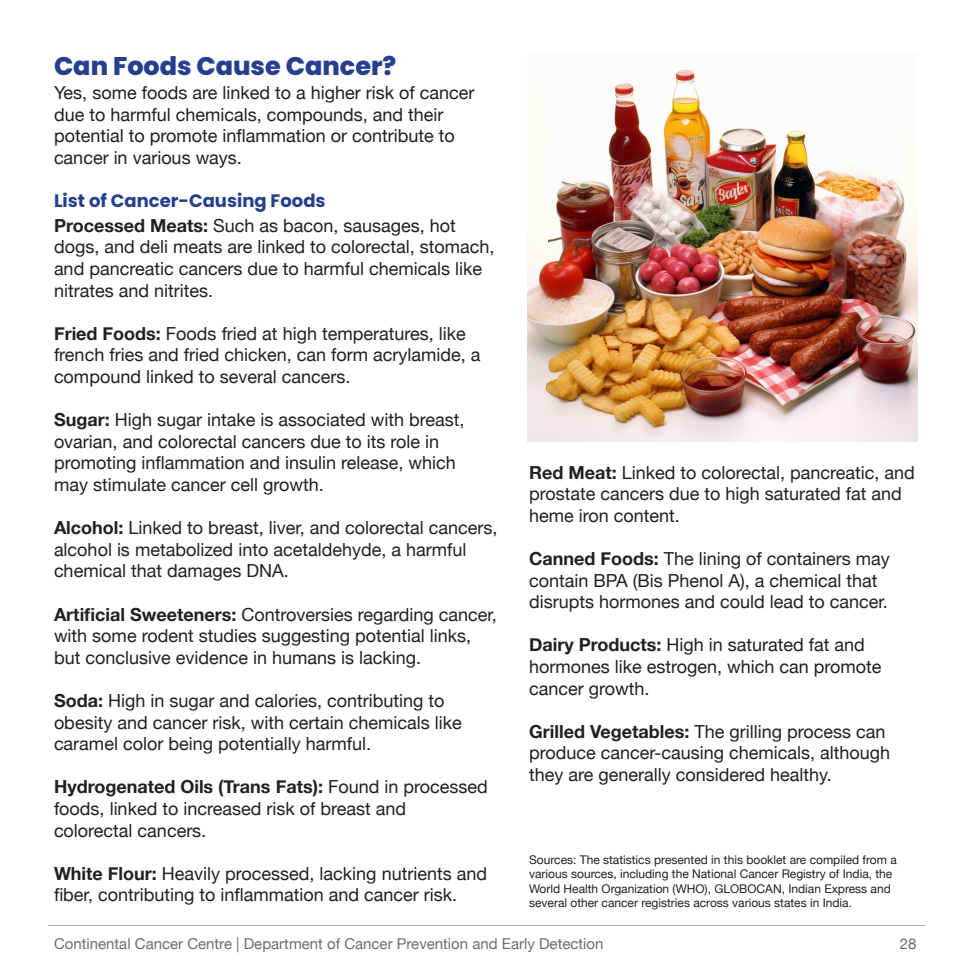
<style>
.page{position:relative;width:972px;height:972px;background:#fff}
.page>*{position:absolute;margin:0;border:0;box-sizing:border-box;transform-origin:0 0}
.H0{font:800 25.5px "Poppins";color:#253f8e}
.Body{font:18px/21.6px "Helvetica Neue";color:#231f20}
.t1{font:700 18px "Poppins";color:#253f8e}
.t2{font:15px "Helvetica Neue";color:#6c6d70}
.t3{font:12px/14.4px "Helvetica Neue";color:#231f20}
.s1{font-weight:700}
</style>
<div class="page">
<hr style="left:48px;top:925px;width:878px;height:1px;background:#a8a9ad">
<img style="left:527px;top:69px;width:391px;height:372px">
<p class="H0" style="left:54px;top:51px;width:344px">Can Foods Cause Cancer?</p>
<p class="Body" style="left:54px;top:83px;width:422px">Yes, some foods are linked to a higher risk of cancer due to harmful chemicals, compounds, and their potential to promote inflammation or contribute to cancer in various ways.</p>
<h2 class="t1" style="left:54px;top:190px;width:273px">List of Cancer-Causing Foods</h2>
<p class="Body" style="left:54px;top:216px;width:442px"><span class="s1">Processed Meats:</span> Such as bacon, sausages, hot dogs, and deli meats are linked to colorectal, stomach, and pancreatic cancers due to harmful chemicals like nitrates and nitrites.</p>
<p class="Body" style="left:54px;top:324px;width:428px"><span class="s1">Fried Foods:</span> Foods fried at high temperatures, like french fries and fried chicken, can form acrylamide, a compound linked to several cancers.</p>
<p class="Body" style="left:54px;top:410px;width:412px"><span class="s1">Sugar:</span> High sugar intake is associated with breast, ovarian, and colorectal cancers due to its role in promoting inflammation and insulin release, which may stimulate cancer cell growth.</p>
<p class="Body" style="left:54px;top:518px;width:445px"><span class="s1">Alcohol:</span> Linked to breast, liver, and colorectal cancers, alcohol is metabolized into acetaldehyde, a harmful chemical that damages DNA.</p>
<p class="Body" style="left:54px;top:604px;width:444px"><span class="s1">Artificial Sweeteners:</span> Controversies regarding cancer, with some rodent studies suggesting potential links, but conclusive evidence in humans is lacking.</p>
<p class="Body" style="left:54px;top:691px;width:409px"><span class="s1">Soda:</span> High in sugar and calories, contributing to obesity and cancer risk, with certain chemicals like caramel color being potentially harmful.</p>
<p class="Body" style="left:54px;top:777px;width:435px"><span class="s1">Hydrogenated Oils (Trans Fats):</span> Found in processed foods, linked to increased risk of breast and colorectal cancers.</p>
<p class="Body" style="left:54px;top:864px;width:435px"><span class="s1">White Flour:</span> Heavily processed, lacking nutrients and fiber, contributing to inflammation and cancer risk.</p>
<p class="Body" style="left:529px;top:462px;width:387px"><span class="s1">Red Meat:</span> Linked to colorectal, pancreatic, and prostate cancers due to high saturated fat and heme iron content.</p>
<p class="Body" style="left:529px;top:549px;width:362px"><span class="s1">Canned Foods:</span> The lining of containers may contain BPA (Bis Phenol A), a chemical that disrupts hormones and could lead to cancer.</p>
<p class="Body" style="left:529px;top:635px;width:354px"><span class="s1">Dairy Products:</span> High in saturated fat and hormones like estrogen, which can promote cancer growth.</p>
<p class="Body" style="left:529px;top:722px;width:363px"><span class="s1">Grilled Vegetables:</span> The grilling process can produce cancer-causing chemicals, although they are generally considered healthy.</p>
<p class="t3" style="left:529px;top:853px;width:369px">Sources: The statistics presented in this booklet are compiled from a various sources, including the National Cancer Registry of India, the World Health Organization (WHO), GLOBOCAN, Indian Express and several other cancer registries across various states in India.</p>
<p class="t2" style="left:54px;top:933px;width:551px">Continental Cancer Centre | Department of Cancer Prevention and Early Detection</p>
<p class="t2" style="left:900px;top:933px;width:18px">28</p>
</div>
